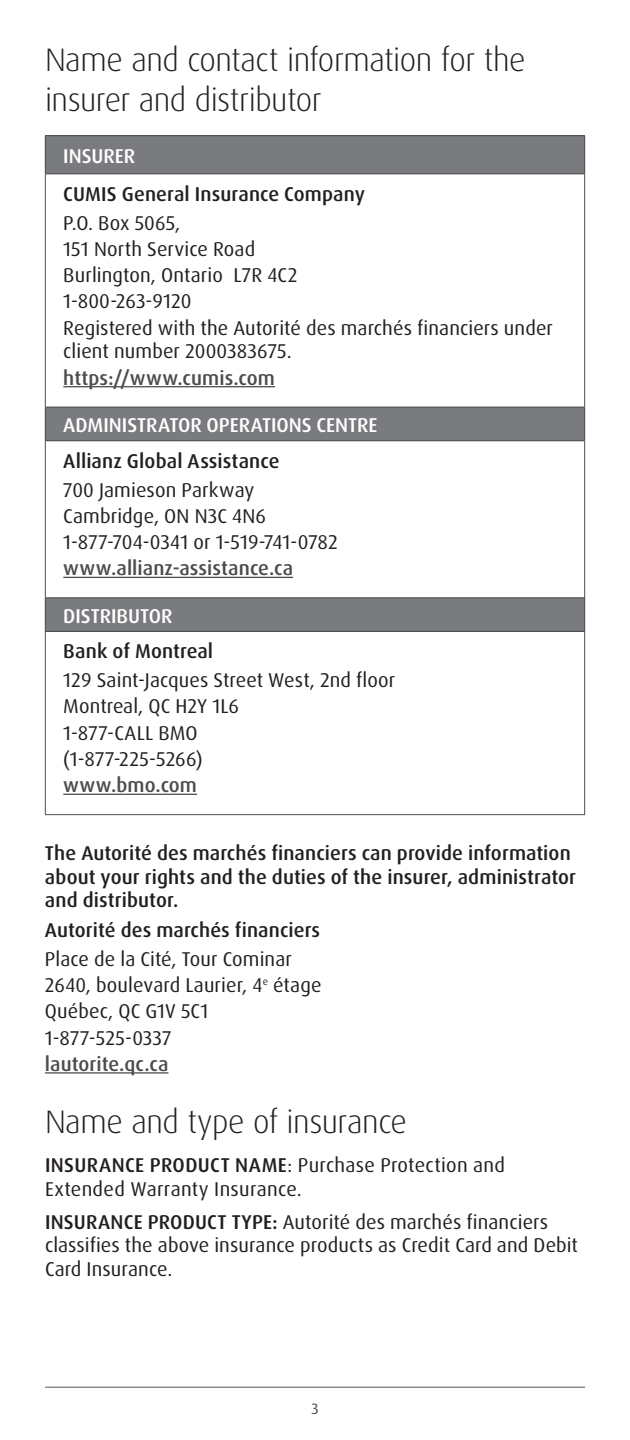
<style>
.page{position:relative;width:630px;height:1440px;background:#fff}
.page>*{position:absolute;margin:0;border:0;box-sizing:border-box;transform-origin:0 0}
.t1{font:300 32.5px/40px "Dax Pro";letter-spacing:-.015em;color:#231f20}
.t2{font:20px/23.8px "Dax Pro";letter-spacing:.005em;color:#231f20}
.t3{font:500 20px/23.8px "Dax Pro";letter-spacing:.005em;color:#231f20}
.t4{font:500 20px "Dax Pro";letter-spacing:.005em;color:#4b4c4d}
.t5{font:500 20px "Dax Pro";letter-spacing:-.005em;color:#fff}
.t6{font:15px "Dax Pro";color:#4b4c4d}
.s1{font-weight:500}
</style>
<div class="page">
<hr style="left:45px;top:1387px;width:540px;height:1px;background:#57585a">
<div style="left:45px;top:136px;width:540px;height:38px;background:#797b7e"></div>
<div style="left:45px;top:407px;width:540px;height:34px;background:#797b7e"></div>
<div style="left:45px;top:598px;width:540px;height:33px;background:#797b7e"></div>
<hr style="left:45px;top:135px;width:540px;height:1px;background:#4b4c4d">
<hr style="left:45px;top:136px;width:1px;height:38px;background:#4b4c4d">
<hr style="left:584px;top:136px;width:1px;height:38px;background:#4b4c4d">
<hr style="left:45px;top:173px;width:540px;height:1px;background:#4b4c4d">
<hr style="left:45px;top:174px;width:1px;height:233px;background:#4b4c4d">
<hr style="left:584px;top:174px;width:1px;height:233px;background:#4b4c4d">
<hr style="left:45px;top:407px;width:540px;height:1px;background:#4b4c4d">
<hr style="left:45px;top:407px;width:1px;height:33px;background:#4b4c4d">
<hr style="left:584px;top:407px;width:1px;height:33px;background:#4b4c4d">
<hr style="left:45px;top:440px;width:540px;height:1px;background:#4b4c4d">
<hr style="left:45px;top:441px;width:1px;height:156px;background:#4b4c4d">
<hr style="left:584px;top:441px;width:1px;height:156px;background:#4b4c4d">
<hr style="left:45px;top:597px;width:540px;height:1px;background:#4b4c4d">
<hr style="left:45px;top:598px;width:1px;height:33px;background:#4b4c4d">
<hr style="left:584px;top:598px;width:1px;height:33px;background:#4b4c4d">
<hr style="left:45px;top:631px;width:540px;height:1px;background:#4b4c4d">
<hr style="left:45px;top:632px;width:1px;height:182px;background:#4b4c4d">
<hr style="left:584px;top:632px;width:1px;height:182px;background:#4b4c4d">
<hr style="left:45px;top:814px;width:540px;height:1px;background:#4b4c4d">
<hr style="left:63px;top:386px;width:212px;height:1px;background:#4b4c4d">
<hr style="left:63px;top:577px;width:230px;height:1px;background:#4b4c4d">
<hr style="left:63px;top:794px;width:134px;height:1px;background:#4b4c4d">
<hr style="left:45px;top:1072px;width:123px;height:2px;background:#4b4c4d">
<h2 class="t1" style="left:45px;top:39px;width:482px">Name and contact information for the insurer and distributor</h2>
<h3 class="t5" style="left:63px;top:143px;width:73px">INSURER</h3>
<p class="t3" style="left:63px;top:182px;width:303px">CUMIS General Insurance Company</p>
<p class="t2" style="left:63px;top:211px;width:118px">P O Box 5065,</p>
<p class="t2" style="left:63px;top:237px;width:193px">151 North Service Road</p>
<p class="t2" style="left:63px;top:263px;width:236px">Burlington, Ontario L7R 4C2</p>
<p class="t2" style="left:63px;top:290px;width:130px">1-800-263-9120</p>
<p class="t2" style="left:63px;top:316px;width:491px">Registered with the Autorité des marchés financiers under client number 2000383675</p>
<p class="t4" style="left:63px;top:365px;width:213px">https://www.cumis.com</p>
<h3 class="t5" style="left:63px;top:412px;width:316px">ADMINISTRATOR OPERATIONS CENTRE</h3>
<p class="t3" style="left:63px;top:449px;width:218px">Allianz Global Assistance</p>
<p class="t2" style="left:63px;top:478px;width:193px">700 Jamieson Parkway</p>
<p class="t2" style="left:63px;top:504px;width:204px">Cambridge, ON N3C 4N6</p>
<p class="t2" style="left:63px;top:530px;width:276px">1-877-704-0341 or 1-519-741-0782</p>
<p class="t4" style="left:63px;top:555px;width:231px">www.allianz-assistance.ca</p>
<h3 class="t5" style="left:63px;top:603px;width:111px">DISTRIBUTOR</h3>
<p class="t3" style="left:63px;top:640px;width:151px">Bank of Montreal</p>
<p class="t2" style="left:63px;top:668px;width:334px">129 Saint-Jacques Street West, 2nd floor</p>
<p class="t2" style="left:63px;top:695px;width:177px">Montreal, QC H2Y 1L6</p>
<p class="t2" style="left:63px;top:721px;width:136px">1-877-CALL BMO</p>
<p class="t2" style="left:63px;top:747px;width:141px">(1-877-225-5266)</p>
<p class="t4" style="left:63px;top:772px;width:135px">www.bmo.com</p>
<p class="t3" style="left:45px;top:841px;width:533px">The Autorité des marchés financiers can provide information about your rights and the duties of the insurer, administrator and distributor.</p>
<p class="t3" style="left:45px;top:918px;width:277px">Autorité des marchés financiers</p>
<p class="t2" style="left:45px;top:947px;width:248px">Place de la Cité, Tour Cominar</p>
<p class="t2" style="left:45px;top:973px;width:278px">2640, boulevard Laurier, 4<sup>e</sup> étage</p>
<p class="t2" style="left:45px;top:1000px;width:165px">Québec, QC G1V 5C1</p>
<p class="t2" style="left:45px;top:1026px;width:128px">1-877-525-0337</p>
<p class="t4" style="left:45px;top:1051px;width:125px">lautorite.qc.ca</p>
<h2 class="t1" style="left:45px;top:1102px;width:363px">Name and type of insurance</h2>
<p class="t2" style="left:45px;top:1153px;width:462px"><span class="s1">INSURANCE PRODUCT NAME</span>: Purchase Protection and<br>Extended Warranty Insurance</p>
<p class="t2" style="left:45px;top:1210px;width:535px"><span class="s1">INSURANCE PRODUCT TYPE:</span> Autorité des marchés financiers classifies the above insurance products as Credit Card and Debit<br>Card Insurance</p>
<p class="t6" style="left:311px;top:1399px;width:9px">3</p>
</div>
